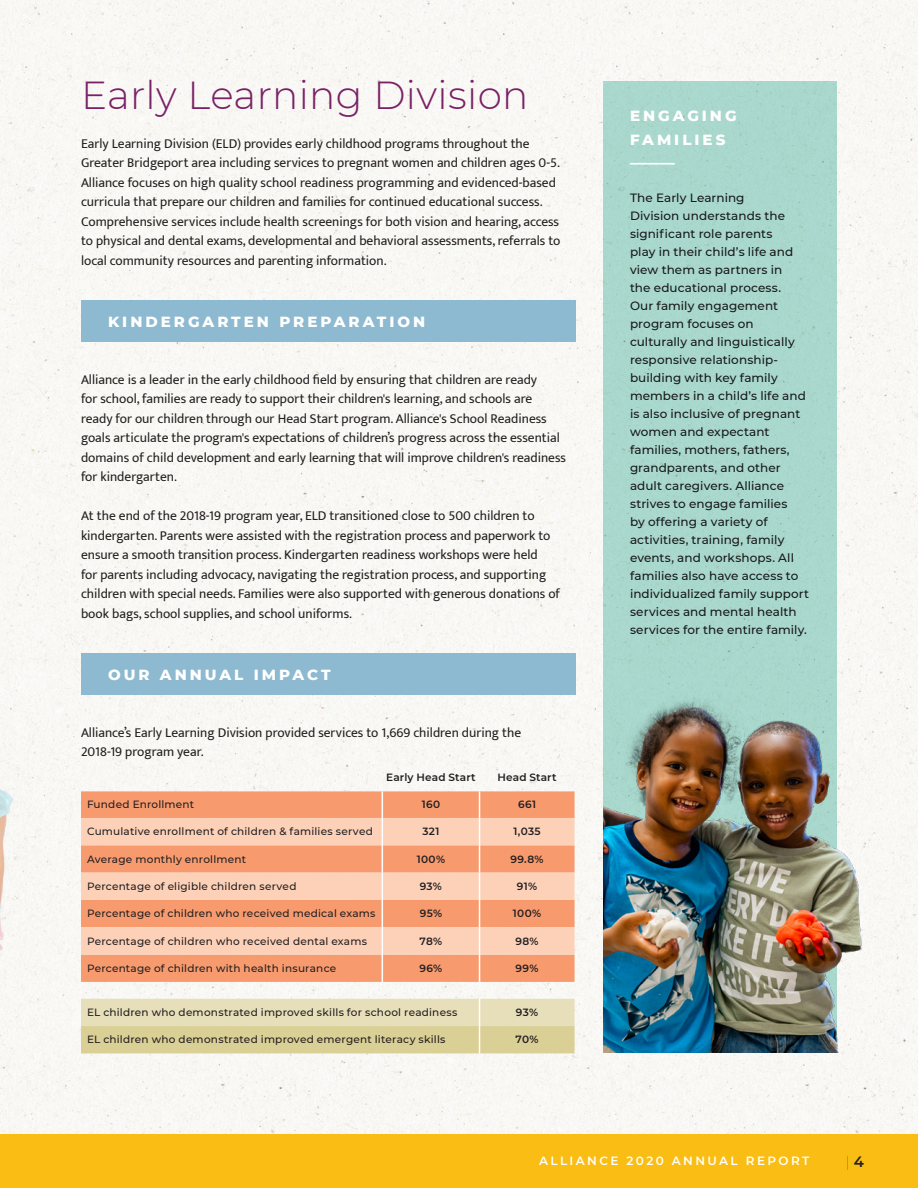
<style>
.page{position:relative;width:918px;height:1188px;background:#fff}
.page>*{position:absolute;margin:0;border:0;box-sizing:border-box;transform-origin:0 0}
.t1{font:300 39px "Montserrat";letter-spacing:.01em;color:#7e226a}
.sub_in_bar{font:800 15px/24px "Montserrat";letter-spacing:.2em;color:#fff}
.t2{font:100 15px "Montserrat";color:#231f20}
.t3{font:13.5px/19.5px "Mukta";color:#231f20}
.t4{font:500 12px/18px "Montserrat";letter-spacing:.005em;color:#231f20}
.t5{font:600 12px "Montserrat";letter-spacing:.2em;color:#fff}
.Medium_sans_serif{font:500 10.5px "Montserrat";letter-spacing:.02em;color:#231f20}
.Medium_sans_serif-2{font:600 10.5px "Montserrat";letter-spacing:.02em;color:#231f20}
.s1{font-weight:600}
</style>
<div class="page">
<div style="left:0;top:0;width:918px;height:1134px;background:#f8f8f5"></div>
<div style="left:603px;top:81px;width:234px;height:972px;background:#a9d7cd"></div>
<div style="left:81px;top:300px;width:495px;height:41px;background:#8dbad0"></div>
<div style="left:81px;top:654px;width:495px;height:41px;background:#8dbad0"></div>
<div style="left:0;top:1134px;width:918px;height:54px;background:#fabd13"></div>
<img style="left:603px;top:672px;width:278px;height:381px">
<svg style="left:122px;top:999px;width:453px;height:54px;background:#e0d7a7"></svg>
<div style="left:122px;top:791px;width:453px;height:191px;background:#f79b6f"></div>
<svg style="left:122px;top:818px;width:453px;height:137px;background:#f9bc9b"></svg>
<svg style="left:382px;top:791px;width:1px;height:191px"></svg>
<svg style="left:479px;top:791px;width:1px;height:191px"></svg>
<img style="left:0;top:545px;width:122px;height:583px">
<h1 class="t1" style="left:81px;top:68px;width:449px">Early Learning Division</h1>
<p class="t3" style="left:81px;top:133px;width:481px">Early Learning Division (ELD) provides early childhood programs throughout the Greater Bridgeport area including services to pregnant women and children ages 0-5.<br>Alliance focuses on high quality school readiness programming and evidenced-based curricula that prepare our children and families for continued educational success.<br>Comprehensive services include health screenings for both vision and hearing, access to physical and dental exams, developmental and behavioral assessments, referrals to local community resources and parenting information.</p>
<p class="sub_in_bar" style="left:108px;top:308px;width:319px">KINDERGARTEN PREPARATION</p>
<p class="t3" style="left:81px;top:369px;width:487px">Alliance is a leader in the early childhood field by ensuring that children are ready<br>for school, families are ready to support their children's learning, and schools are ready for our children through our Head Start program. Alliance's School Readiness goals articulate the program's expectations of children’s progress across the essential domains of child development and early learning that will improve children's readiness for kindergarten.</p>
<p class="t3" style="left:81px;top:506px;width:481px">At the end of the 2018-19 program year, ELD transitioned close to 500 children to kindergarten. Parents were assisted with the registration process and paperwork to ensure a smooth transition process. Kindergarten readiness workshops were held<br>for parents including advocacy, navigating the registration process, and supporting children with special needs. Families were also supported with generous donations of book bags, school supplies, and school uniforms.</p>
<p class="sub_in_bar" style="left:108px;top:662px;width:224px">OUR ANNUAL IMPACT</p>
<p class="t3" style="left:81px;top:723px;width:442px">Alliance’s Early Learning Division provided services to 1,669 children during the<br>2018-19 program year.</p>
<p class="Medium_sans_serif-2" style="left:386px;top:769px;width:91px">Early Head Start</p>
<p class="Medium_sans_serif-2" style="left:498px;top:769px;width:61px">Head Start</p>
<p class="Medium_sans_serif" style="left:87px;top:797px;width:109px">Funded Enrollment</p>
<p class="Medium_sans_serif-2" style="left:422px;top:797px;width:20px">160</p>
<p class="Medium_sans_serif-2" style="left:518px;top:797px;width:20px">661</p>
<p class="Medium_sans_serif" style="left:87px;top:824px;width:287px">Cumulative enrollment of children &amp; families served</p>
<p class="Medium_sans_serif-2" style="left:422px;top:824px;width:18px">321</p>
<p class="Medium_sans_serif-2" style="left:513px;top:824px;width:29px">1,035</p>
<p class="Medium_sans_serif" style="left:87px;top:851px;width:161px">Average monthly enrollment</p>
<p class="Medium_sans_serif-2" style="left:417px;top:851px;width:30px">100%</p>
<p class="Medium_sans_serif-2" style="left:511px;top:851px;width:35px">99.8%</p>
<p class="Medium_sans_serif" style="left:87px;top:879px;width:211px">Percentage of eligible children served</p>
<p class="Medium_sans_serif-2" style="left:420px;top:879px;width:24px">93%</p>
<p class="Medium_sans_serif-2" style="left:517px;top:879px;width:22px">91%</p>
<p class="Medium_sans_serif" style="left:87px;top:906px;width:290px">Percentage of children who received medical exams</p>
<p class="Medium_sans_serif-2" style="left:420px;top:906px;width:24px">95%</p>
<p class="Medium_sans_serif-2" style="left:513px;top:906px;width:30px">100%</p>
<p class="Medium_sans_serif" style="left:87px;top:933px;width:281px">Percentage of children who received dental exams</p>
<p class="Medium_sans_serif-2" style="left:420px;top:933px;width:24px">78%</p>
<p class="Medium_sans_serif-2" style="left:515px;top:933px;width:25px">98%</p>
<p class="Medium_sans_serif" style="left:87px;top:961px;width:251px">Percentage of children with health insurance</p>
<p class="Medium_sans_serif-2" style="left:419px;top:961px;width:24px">96%</p>
<p class="Medium_sans_serif-2" style="left:516px;top:961px;width:24px">99%</p>
<p class="Medium_sans_serif" style="left:87px;top:1005px;width:372px">EL children who demonstrated improved skills for school readiness</p>
<p class="Medium_sans_serif-2" style="left:516px;top:1005px;width:24px">93%</p>
<p class="Medium_sans_serif" style="left:87px;top:1032px;width:360px">EL children who demonstrated improved emergent literacy skills</p>
<p class="Medium_sans_serif-2" style="left:516px;top:1032px;width:24px">70%</p>
<p class="sub_in_bar" style="left:630px;top:103px;width:108px">ENGAGING<br>FAMILIES</p>
<p class="sub_in_bar" style="left:630px;top:151px;width:46px">———</p>
<p class="t4" style="left:630px;top:189px;width:181px">The Early Learning<br>Division understands the significant role parents<br>play in their child’s life and view them as partners in<br>the educational process.<br>Our family engagement program focuses on culturally and linguistically responsive relationship&shy;building with key family members in a child’s life and is also inclusive of pregnant women and expectant families, mothers, fathers, grandparents, and other adult caregivers. Alliance strives to engage families<br>by offering a variety of activities, training, family events, and workshops. All families also have access to individualized family support services and mental health services for the entire family.</p>
<p class="t5" style="left:539px;top:1152px;width:272px">ALLIANCE 2020 ANNUAL REPORT</p>
<p class="t2" style="left:846px;top:1151px;width:20px">| <span class="s1">4</span></p>
</div>
